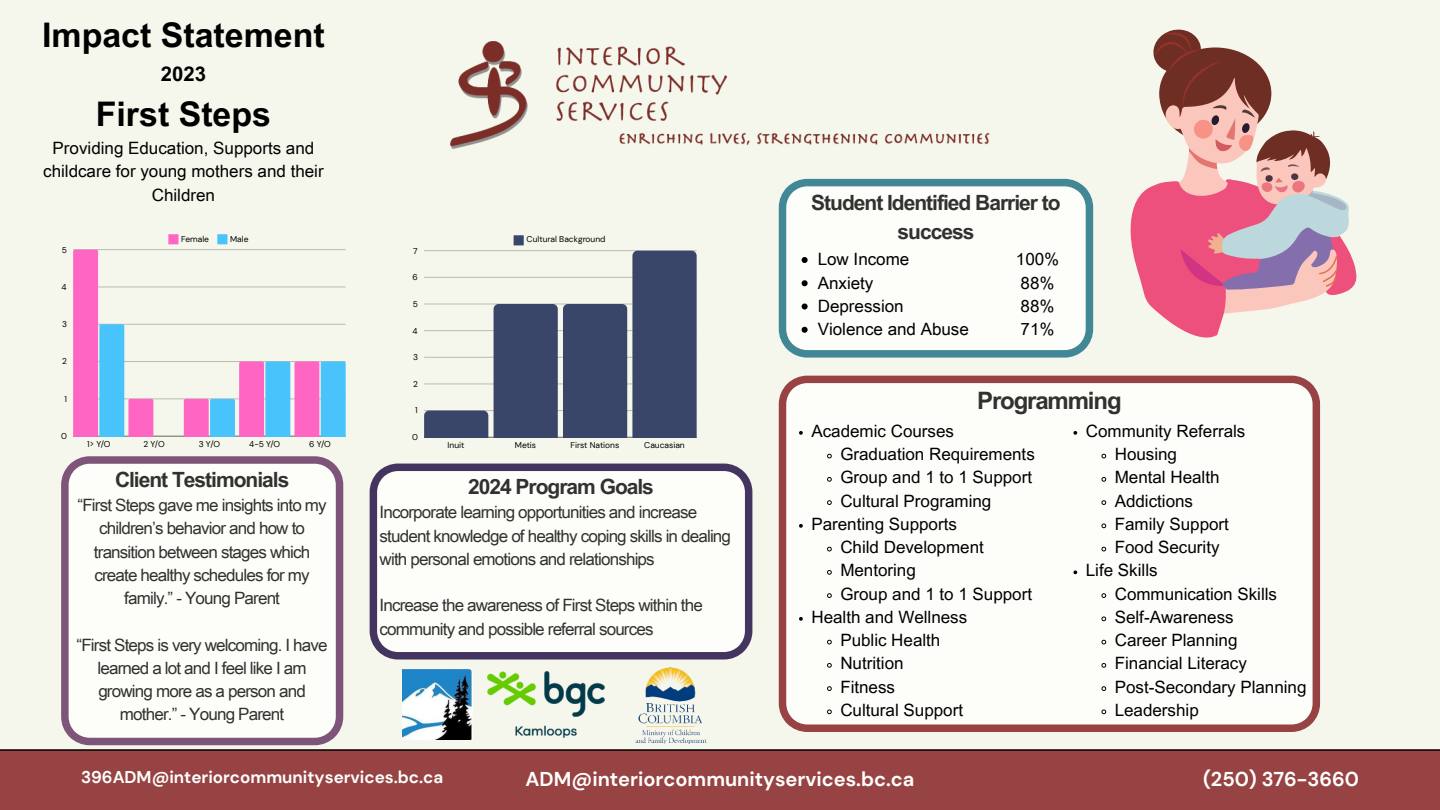
<style>
.page{position:relative;width:1440px;height:810px;background:#f6f7ec}
.page>*{position:absolute;margin:0;border:0;box-sizing:border-box;transform-origin:0 0}
.t1{font:700 33.9px "Arial Unicode MS";color:#000}
.t2{font:700 24px "Arial Unicode MS";letter-spacing:-.05em;color:#000}
.t3{font:700 21px/29.2px "Arial Unicode MS";letter-spacing:-.05em;color:#000;text-align:center}
.t4{font:700 20.3px "Arial Unicode MS";color:#000}
.t5{font:700 20px "DM Sans";color:#fffffe}
.t6{font:17px/23.2px "Arial Unicode MS";letter-spacing:-.05em;color:#000}
.t7{font:17px "Arial MT Pro";color:#000}
.t8{font:17px/23.3px "Arial Unicode MS";color:#000}
.t9{font:700 17px "DM Sans";color:#fffffe}
.t10{font:8.5px "DM Sans";color:#000}
</style>
<div class="page">
<svg style="left:61px;top:456px;width:282px;height:289px"></svg>
<svg style="left:370px;top:464px;width:382px;height:195px"></svg>
<div style="left:0;top:750px;width:1440px;height:60px;background:#974343"></div>
<hr style="left:0;top:749px;width:1440px;height:2px;background:#000">
<img style="left:450px;top:41px;width:544px;height:138px">
<svg style="left:514px;top:235px;width:10px;height:10px"></svg>
<hr style="left:424px;top:437px;width:273px;height:1px;background:#000;opacity:.6">
<hr style="left:424px;top:410px;width:273px;height:1px;background:#000;opacity:.25">
<hr style="left:424px;top:384px;width:273px;height:1px;background:#dadbd2">
<hr style="left:424px;top:357px;width:273px;height:1px;background:#c5c6bd">
<hr style="left:424px;top:330px;width:273px;height:1px;background:#c1c2ba">
<hr style="left:424px;top:304px;width:273px;height:1px;background:#d8d8cf">
<hr style="left:424px;top:277px;width:273px;height:1px;background:#c1c2ba">
<hr style="left:424px;top:251px;width:273px;height:1px;background:#e9eadf">
<div style="left:424px;top:411px;width:64px;height:26px;background:#394669"></div>
<svg style="left:494px;top:251px;width:203px;height:186px"></svg>
<svg style="left:168px;top:234px;width:11px;height:10px"></svg>
<svg style="left:217px;top:234px;width:10px;height:10px"></svg>
<hr style="left:73px;top:436px;width:273px;height:1px;background:#000;opacity:.6">
<hr style="left:73px;top:399px;width:273px;height:1px;background:#dfe0d6">
<hr style="left:73px;top:361px;width:273px;height:1px;background:#000;opacity:.25">
<hr style="left:73px;top:324px;width:273px;height:1px;background:#c7c8bf">
<hr style="left:73px;top:287px;width:273px;height:1px;background:#dadad1">
<hr style="left:73px;top:249px;width:273px;height:1px;background:#000;opacity:.25">
<svg style="left:73px;top:250px;width:80px;height:186px"></svg>
<svg style="left:184px;top:362px;width:162px;height:74px"></svg>
<svg style="left:779px;top:179px;width:314px;height:178px"></svg>
<svg style="left:802px;top:257px;width:6px;height:6px"></svg>
<svg style="left:802px;top:280px;width:6px;height:6px"></svg>
<svg style="left:802px;top:304px;width:6px;height:6px"></svg>
<svg style="left:802px;top:327px;width:6px;height:6px"></svg>
<svg style="left:1130px;top:29px;width:227px;height:309px"></svg>
<svg style="left:779px;top:376px;width:541px;height:356px"></svg>
<svg style="left:799px;top:431px;width:4px;height:4px"></svg>
<svg style="left:827px;top:453px;width:5px;height:6px"></svg>
<svg style="left:827px;top:477px;width:5px;height:5px"></svg>
<svg style="left:827px;top:500px;width:5px;height:5px"></svg>
<svg style="left:799px;top:524px;width:4px;height:4px"></svg>
<svg style="left:827px;top:546px;width:5px;height:6px"></svg>
<svg style="left:827px;top:570px;width:5px;height:5px"></svg>
<svg style="left:827px;top:593px;width:5px;height:5px"></svg>
<svg style="left:799px;top:617px;width:4px;height:4px"></svg>
<svg style="left:827px;top:639px;width:5px;height:6px"></svg>
<svg style="left:827px;top:663px;width:5px;height:5px"></svg>
<svg style="left:827px;top:686px;width:5px;height:5px"></svg>
<svg style="left:827px;top:709px;width:5px;height:6px"></svg>
<svg style="left:1073px;top:431px;width:4px;height:4px"></svg>
<svg style="left:1101px;top:453px;width:5px;height:6px"></svg>
<svg style="left:1101px;top:477px;width:5px;height:5px"></svg>
<svg style="left:1101px;top:500px;width:5px;height:5px"></svg>
<svg style="left:1101px;top:523px;width:5px;height:6px"></svg>
<svg style="left:1101px;top:546px;width:5px;height:6px"></svg>
<svg style="left:1073px;top:570px;width:4px;height:4px"></svg>
<svg style="left:1101px;top:593px;width:5px;height:5px"></svg>
<svg style="left:1101px;top:616px;width:5px;height:6px"></svg>
<svg style="left:1101px;top:639px;width:5px;height:6px"></svg>
<svg style="left:1101px;top:663px;width:5px;height:5px"></svg>
<svg style="left:1101px;top:686px;width:5px;height:5px"></svg>
<svg style="left:1101px;top:709px;width:5px;height:6px"></svg>
<img style="left:402px;top:670px;width:70px;height:69px">
<img style="left:488px;top:672px;width:117px;height:65px">
<img style="left:635px;top:667px;width:72px;height:76px">
<h1 class="t1" style="left:42px;top:10px;width:284px">Impact Statement</h1>
<p class="t4" style="left:161px;top:59px;width:47px">2023</p>
<h1 class="t1" style="left:96px;top:89px;width:177px">First Steps</h1>
<p class="t8" style="left:43px;top:136px;width:282px;text-align:center">Providing Education, Supports and childcare for young mothers and their<br>Children</p>
<p class="t10" style="left:62px;top:244px;width:7px">5</p>
<p class="t10" style="left:61px;top:282px;width:7px">4</p>
<p class="t10" style="left:62px;top:319px;width:6px">3</p>
<p class="t10" style="left:62px;top:356px;width:6px">2</p>
<p class="t10" style="left:181px;top:234px;width:29px">Female</p>
<p class="t10" style="left:230px;top:234px;width:20px">Male</p>
<p class="t10" style="left:64px;top:394px;width:4px">1</p>
<p class="t10" style="left:61px;top:431px;width:7px">0</p>
<p class="t10" style="left:87px;top:439px;width:25px">1&gt; Y/O</p>
<p class="t10" style="left:144px;top:439px;width:23px">2 Y/O</p>
<p class="t10" style="left:199px;top:439px;width:23px">3 Y/O</p>
<p class="t10" style="left:249px;top:439px;width:32px">4-5 Y/O</p>
<p class="t10" style="left:309px;top:439px;width:23px">6 Y/O</p>
<p class="t3" style="left:115px;top:466px;width:176px">Client Testimonials</p>
<p class="t6" style="left:78px;top:493px;width:251px;text-align:center">“First Steps gave me insights into my children’s behavior and how to transition between stages which create healthy schedules for my family.” - Young Parent</p>
<p class="t6" style="left:77px;top:633px;width:253px;text-align:center">“First Steps is very welcoming. I have learned a lot and I feel like I am growing more as a person and mother.” - Young Parent</p>
<p class="t10" style="left:413px;top:245px;width:6px">7</p>
<p class="t10" style="left:413px;top:272px;width:7px">6</p>
<p class="t10" style="left:413px;top:299px;width:7px">5</p>
<p class="t10" style="left:412px;top:325px;width:7px">4</p>
<p class="t10" style="left:413px;top:352px;width:6px">3</p>
<p class="t10" style="left:413px;top:379px;width:6px">2</p>
<p class="t10" style="left:415px;top:405px;width:4px">1</p>
<p class="t10" style="left:412px;top:432px;width:7px">0</p>
<p class="t10" style="left:527px;top:234px;width:80px">Cultural Background</p>
<p class="t10" style="left:448px;top:440px;width:18px">Inuit</p>
<p class="t10" style="left:515px;top:440px;width:23px">Metis</p>
<p class="t10" style="left:571px;top:440px;width:50px">First Nations</p>
<p class="t10" style="left:644px;top:440px;width:42px">Caucasian</p>
<p class="t3" style="left:468px;top:473px;width:187px">2024 Program Goals</p>
<p class="t6" style="left:380px;top:500px;width:353px">Incorporate learning opportunities and increase student knowledge of healthy coping skills in dealing with personal emotions and relationships</p>
<p class="t6" style="left:380px;top:593px;width:325px">Increase the awareness of First Steps within the community and possible referral sources</p>
<p class="t3" style="left:811px;top:188px;width:251px">Student Identified Barrier to success</p>
<p class="t8" style="left:818px;top:247px;width:153px">Low Income<br>Anxiety<br>Depression<br>Violence and Abuse</p>
<p class="t6" style="left:1016px;top:247px;width:45px">100%<br>88%<br>88%<br>71%</p>
<h2 class="t2" style="left:977px;top:383px;width:146px">Programming</h2>
<p class="t7" style="left:811px;top:421px;width:144px">Academic Courses</p>
<p class="t7" style="left:840px;top:445px;width:196px">Graduation Requirements</p>
<p class="t7" style="left:840px;top:468px;width:193px">Group and 1 to 1 Support</p>
<p class="t7" style="left:840px;top:491px;width:153px">Cultural Programing</p>
<p class="t7" style="left:811px;top:514px;width:147px">Parenting Supports</p>
<p class="t7" style="left:840px;top:538px;width:145px">Child Development</p>
<p class="t7" style="left:840px;top:561px;width:77px">Mentoring</p>
<p class="t7" style="left:840px;top:584px;width:193px">Group and 1 to 1 Support</p>
<p class="t7" style="left:811px;top:607px;width:157px">Health and Wellness</p>
<p class="t7" style="left:840px;top:631px;width:102px">Public Health</p>
<p class="t7" style="left:840px;top:654px;width:65px">Nutrition</p>
<p class="t7" style="left:840px;top:677px;width:56px">Fitness</p>
<p class="t7" style="left:840px;top:700px;width:124px">Cultural Support</p>
<p class="t7" style="left:1086px;top:421px;width:161px">Community Referrals</p>
<p class="t7" style="left:1115px;top:445px;width:64px">Housing</p>
<p class="t7" style="left:1115px;top:468px;width:106px">Mental Health</p>
<p class="t7" style="left:1115px;top:491px;width:80px">Addictions</p>
<p class="t7" style="left:1115px;top:514px;width:116px">Family Support</p>
<p class="t7" style="left:1115px;top:538px;width:106px">Food Security</p>
<p class="t7" style="left:1086px;top:561px;width:73px">Life Skills</p>
<p class="t7" style="left:1115px;top:584px;width:164px">Communication Skills</p>
<p class="t7" style="left:1115px;top:607px;width:120px">Self-Awareness</p>
<p class="t7" style="left:1115px;top:631px;width:124px">Career Planning</p>
<p class="t7" style="left:1115px;top:654px;width:134px">Financial Literacy</p>
<p class="t7" style="left:1115px;top:677px;width:193px">Post-Secondary Planning</p>
<p class="t7" style="left:1115px;top:700px;width:86px">Leadership</p>
<p class="t9" style="left:81px;top:766px;width:364px">396ADM@interiorcommunityservices.bc.ca</p>
<p class="t5" style="left:526px;top:766px;width:390px">ADM@interiorcommunityservices.bc.ca</p>
<p class="t5" style="left:1203px;top:766px;width:157px">(250) 376-3660</p>
</div>
